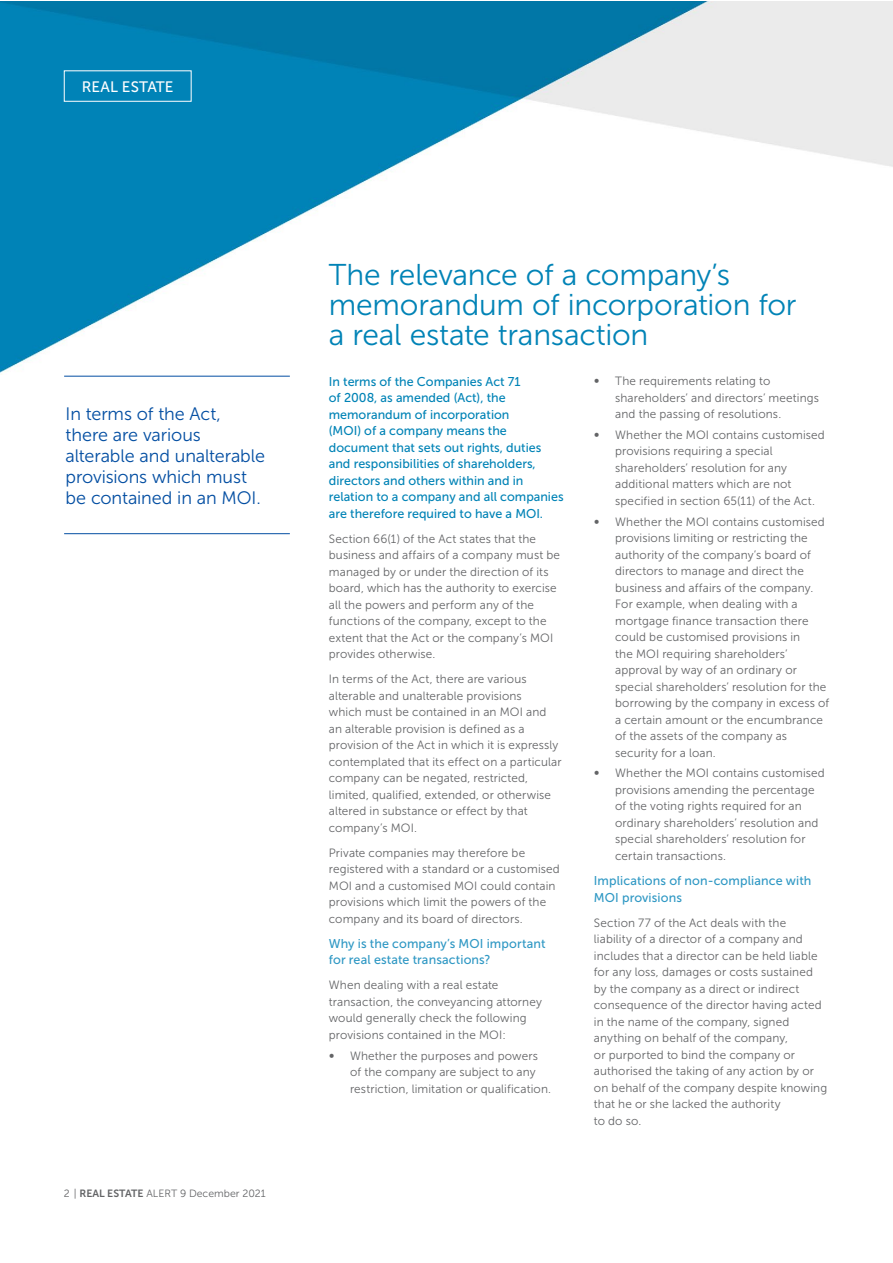
<style>
.page{position:relative;width:893px;height:1263px;background:#fff}
.page>*{position:absolute;margin:0;border:0;box-sizing:border-box;transform-origin:0 0}
.t1{font:30px/30px "Museo Sans 300";letter-spacing:-.01em;color:#0083b6}
.t2{font:18px/21px "Museo Sans 300";letter-spacing:-.005em;color:#034ea2}
.t3{font:15.15px "Museo Sans 500";letter-spacing:.005em;color:#fff}
.t4{font:12.75px/16.5px "Museo Sans 500";color:#0083b6}
.t5{font:12.75px/16.5px "Museo Sans 500";letter-spacing:.01em;color:#2f98c4}
.t6{font:12px/16.5px "Museo Sans 300";letter-spacing:.01em;color:#636466}
.t7{font:10.5px "Museo Sans 300";color:#636466}
.s1{font-family:"Museo Sans 700"}
</style>
<div class="page">
<img style="left:1px;top:1px;width:892px;height:372px">
<div style="left:64px;top:70px;width:128px;height:32px;border:1px solid #fff"></div>
<hr style="left:64px;top:376px;width:226px;height:1px;background:#034ea2">
<hr style="left:64px;top:533px;width:226px;height:1px;background:#034ea2">
<p class="t3" style="left:82px;top:78px;width:93px">REAL ESTATE</p>
<h2 class="t2" style="left:66px;top:404px;width:201px">In terms of the Act, there are various alterable and unalterable provisions which must be contained in an MOI.</h2>
<p class="t7" style="left:64px;top:1188px;width:203px">2 | <span class="s1">REAL ESTATE</span> ALERT 9 December 2021</p>
<h1 class="t1" style="left:329px;top:260px;width:469px">The relevance of a company’s memorandum of incorporation for a real estate transaction</h1>
<p class="t4" style="left:329px;top:373px;width:236px">In terms of the Companies Act 71<br>of 2008, as amended (Act), the memorandum of incorporation<br>(MOI) of a company means the document that sets out rights, duties and responsibilities of shareholders, directors and others within and in relation to a company and all companies are therefore required to have a MOI.</p>
<p class="t6" style="left:329px;top:530px;width:233px">Section 66(1) of the Act states that the business and affairs of a company must be managed by or under the direction of its board, which has the authority to exercise all the powers and perform any of the functions of the company, except to the extent that the Act or the company’s MOI provides otherwise.</p>
<p class="t6" style="left:329px;top:671px;width:234px">In terms of the Act, there are various alterable and unalterable provisions<br>which must be contained in an MOI and an alterable provision is defined as a provision of the Act in which it is expressly contemplated that its effect on a particular company can be negated, restricted, limited, qualified, extended, or otherwise altered in substance or effect by that company’s MOI.</p>
<p class="t6" style="left:329px;top:844px;width:232px">Private companies may therefore be registered with a standard or a customised MOI and a customised MOI could contain provisions which limit the powers of the company and its board of directors.</p>
<p class="t5" style="left:329px;top:935px;width:218px">Why is the company’s MOI important for real estate transactions?</p>
<p class="t6" style="left:329px;top:977px;width:215px">When dealing with a real estate transaction, the conveyancing attorney would generally check the following provisions contained in the MOI:</p>
<p class="t6" style="left:329px;top:1047px;width:7px">∞</p>
<p class="t6" style="left:350px;top:1047px;width:203px">Whether the purposes and powers of the company are subject to any restriction, limitation or qualification.</p>
<p class="t6" style="left:594px;top:373px;width:7px">∞</p>
<p class="t6" style="left:615px;top:373px;width:205px">The requirements relating to shareholders’ and directors’ meetings and the passing of resolutions.</p>
<p class="t6" style="left:594px;top:427px;width:7px">∞</p>
<p class="t6" style="left:615px;top:427px;width:211px">Whether the MOI contains customised provisions requiring a special shareholders’ resolution for any additional matters which are not specified in section 65(11) of the Act.</p>
<p class="t6" style="left:594px;top:513px;width:7px">∞</p>
<p class="t6" style="left:615px;top:513px;width:216px">Whether the MOI contains customised provisions limiting or restricting the authority of the company’s board of directors to manage and direct the business and affairs of the company.<br>For example, when dealing with a mortgage finance transaction there could be customised provisions in<br>the MOI requiring shareholders’ approval by way of an ordinary or special shareholders’ resolution for the borrowing by the company in excess of a certain amount or the encumbrance of the assets of the company as security for a loan.</p>
<p class="t6" style="left:594px;top:765px;width:7px">∞</p>
<p class="t6" style="left:615px;top:765px;width:211px">Whether the MOI contains customised provisions amending the percentage of the voting rights required for an ordinary shareholders’ resolution and special shareholders’ resolution for certain transactions.</p>
<p class="t5" style="left:594px;top:872px;width:219px">Implications of non-compliance with<br>MOI provisions</p>
<p class="t6" style="left:594px;top:914px;width:235px">Section 77 of the Act deals with the<br>liability of a director of a company and includes that a director can be held liable for any loss, damages or costs sustained by the company as a direct or indirect consequence of the director having acted in the name of the company, signed anything on behalf of the company,<br>or purported to bind the company or authorised the taking of any action by or on behalf of the company despite knowing that he or she lacked the authority<br>to do so.</p>
</div>
